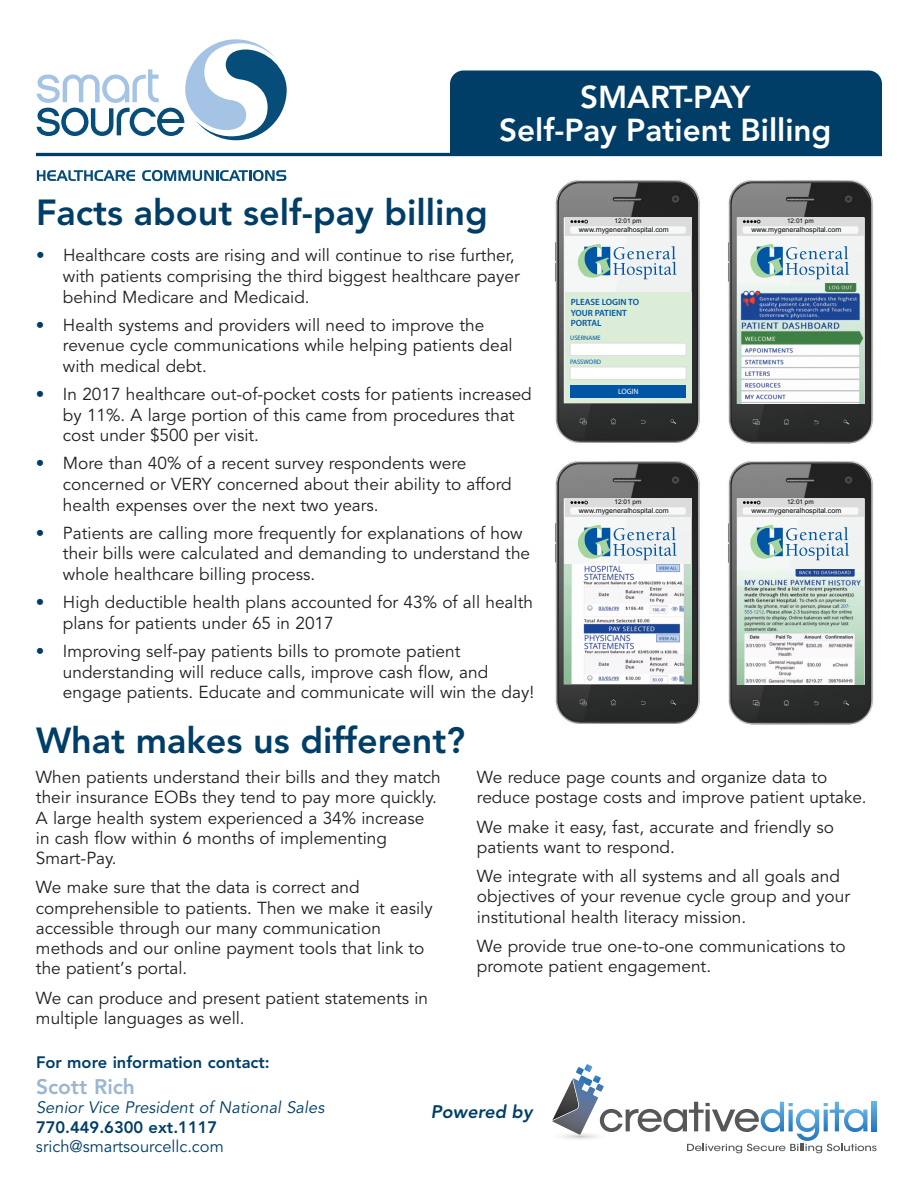
<style>
.page{position:relative;width:918px;height:1188px;background:#fff}
.page>*{position:absolute;margin:0;border:0;box-sizing:border-box;transform-origin:0 0}
.t1{font:800 36px "Avenir";color:#013e67}
.t2{font:800 31.5px/33px "Avenir";color:#fff;text-align:center}
.t3{font:800 21px "Avenir";color:#9ab6d1}
.t4{font:italic 800 18px "Avenir";letter-spacing:.005em;color:#013e67}
.t5{font:17.25px/20.2px "Avenir";color:#231f20}
.t6{font:800 16.5px "Avenir";color:#013e67}
.t7{font:italic 16.5px "Avenir";letter-spacing:.005em;color:#013e67}
.t8{font:16.5px "Avenir";color:#013e67}
.t9{font:600 9px/10.8px "Myriad Pro";color:#0155a5}
.t10{font:7.8px "Myriad Pro";color:#fff}
.t11{font:7.05px "Arial";color:#040503}
.t12{font:6.45px "Arial";color:#040503}
.t13{font:6.45px "Myriad Pro";color:#0155a5}
.s1{color:#013e67}
</style>
<div class="page">
<svg style="left:37px;top:170px;width:98px;height:11px"></svg>
<svg style="left:142px;top:170px;width:144px;height:11px"></svg>
<svg style="left:37px;top:39px;width:250px;height:101px"></svg>
<div style="left:450px;top:70px;width:432px;height:87px;background:#013e67"></div>
<hr style="left:36px;top:153px;width:846px;height:3px;background:#013e67">
<svg style="left:552px;top:1064px;width:325px;height:89px"></svg>
<img style="left:555px;top:180px;width:145px;height:263px">
<div style="left:565px;top:292px;width:126px;height:111px;background:#dbedd7"></div>
<div style="left:570px;top:385px;width:116px;height:13px;background:#0155a5"></div>
<div style="left:565px;top:217px;width:126px;height:19px;background:#dcdcdd"></div>
<div style="left:570px;top:226px;width:116px;height:8px;background:#f7f8f9;border-radius:2px"></div>
<svg style="left:570px;top:220px;width:18px;height:3px"></svg>
<div style="left:570px;top:343px;width:116px;height:13px;background:#fff"></div>
<div style="left:570px;top:343px;width:116px;height:13px;border:1px solid #dbdcdd"></div>
<div style="left:570px;top:367px;width:116px;height:12px;background:#fff"></div>
<div style="left:570px;top:367px;width:116px;height:13px;border:1px solid #dbdcdd"></div>
<svg style="left:575px;top:244px;width:102px;height:36px"></svg>
<img style="left:728px;top:180px;width:145px;height:264px">
<div style="left:737px;top:217px;width:127px;height:19px;background:#dcdcdd"></div>
<div style="left:743px;top:226px;width:115px;height:8px;background:#f7f8f9;border-radius:2px"></div>
<svg style="left:743px;top:220px;width:17px;height:3px"></svg>
<svg style="left:747px;top:244px;width:102px;height:36px"></svg>
<img style="left:737px;top:284px;width:127px;height:119px">
<img style="left:555px;top:461px;width:145px;height:263px">
<div style="left:565px;top:498px;width:126px;height:19px;background:#dcdcdd"></div>
<div style="left:570px;top:507px;width:116px;height:8px;background:#f7f8f9;border-radius:2px"></div>
<svg style="left:570px;top:501px;width:18px;height:3px"></svg>
<svg style="left:575px;top:525px;width:102px;height:36px"></svg>
<img style="left:565px;top:565px;width:126px;height:119px">
<img style="left:728px;top:461px;width:145px;height:264px">
<div style="left:737px;top:498px;width:127px;height:19px;background:#dcdcdd"></div>
<div style="left:743px;top:507px;width:115px;height:8px;background:#f7f8f9;border-radius:2px"></div>
<svg style="left:743px;top:501px;width:17px;height:3px"></svg>
<svg style="left:747px;top:525px;width:102px;height:36px"></svg>
<img style="left:737px;top:570px;width:127px;height:114px">
<h2 class="t2" style="left:499px;top:83px;width:334px">SMART-PAY<br>Self-Pay Patient Billing</h2>
<h1 class="t1" style="left:36px;top:198px;width:453px">Facts about self-pay billing</h1>
<p class="t5" style="left:63px;top:247px;width:458px;text-indent:-27px"><span class="s1">•</span> Healthcare costs are rising and will continue to rise further, with patients comprising the third biggest healthcare payer behind Medicare and Medicaid.</p>
<p class="t5" style="left:63px;top:316px;width:451px;line-height:20.7px;text-indent:-27px"><span class="s1">•</span> Health systems and providers will need to improve the revenue cycle communications while helping patients deal with medical debt.</p>
<p class="t5" style="left:63px;top:385px;width:470px;line-height:20.7px;text-indent:-27px"><span class="s1">•</span> In 2017 healthcare out-of-pocket costs for patients increased by 11%. A large portion of this came from procedures that cost under $500 per visit.</p>
<p class="t5" style="left:63px;top:455px;width:450px;text-indent:-27px"><span class="s1">•</span> More than 40% of a recent survey respondents were concerned or VERY concerned about their ability to afford health expenses over the next two years.</p>
<p class="t5" style="left:63px;top:524px;width:469px;text-indent:-27px"><span class="s1">•</span> Patients are calling more frequently for explanations of how their bills were calculated and demanding to understand the whole healthcare billing process.</p>
<p class="t5" style="left:63px;top:593px;width:471px;text-indent:-27px"><span class="s1">•</span> High deductible health plans accounted for 43% of all health plans for patients under 65 in 2017</p>
<p class="t5" style="left:63px;top:642px;width:473px;text-indent:-27px"><span class="s1">•</span> Improving self-pay patients bills to promote patient understanding will reduce calls, improve cash flow, and engage patients. Educate and communicate will win the day!</p>
<h1 class="t1" style="left:36px;top:726px;width:431px">What makes us different?</h1>
<p class="t12" style="left:615px;top:217px;width:28px">12:01 pm</p>
<p class="t11" style="left:579px;top:225px;width:91px">www.mygeneralhospital.com</p>
<p class="t9" style="left:571px;top:297px;width:70px">PLEASE LOGIN TO<br>YOUR PATIENT<br>PORTAL</p>
<p class="t13" style="left:570px;top:336px;width:32px">USERNAME</p>
<p class="t13" style="left:570px;top:359px;width:32px">PASSWORD</p>
<p class="t10" style="left:618px;top:389px;width:22px">LOGIN</p>
<p class="t12" style="left:615px;top:498px;width:28px">12:01 pm</p>
<p class="t11" style="left:579px;top:506px;width:91px">www.mygeneralhospital.com</p>
<p class="t12" style="left:787px;top:217px;width:28px">12:01 pm</p>
<p class="t11" style="left:751px;top:225px;width:91px">www.mygeneralhospital.com</p>
<p class="t12" style="left:787px;top:498px;width:28px">12:01 pm</p>
<p class="t11" style="left:751px;top:506px;width:91px">www.mygeneralhospital.com</p>
<p class="t5" style="left:36px;top:768px;width:406px">When patients understand their bills and they match their insurance EOBs they tend to pay more quickly.<br>A large health system experienced a 34% increase in cash flow within 6 months of implementing Smart-Pay.</p>
<p class="t5" style="left:36px;top:879px;width:398px">We make sure that the data is correct and comprehensible to patients. Then we make it easily accessible through our many communication methods and our online payment tools that link to the patient’s portal.</p>
<p class="t5" style="left:36px;top:989px;width:394px">We can produce and present patient statements in multiple languages as well.</p>
<p class="t5" style="left:477px;top:768px;width:391px">We reduce page counts and organize data to reduce postage costs and improve patient uptake.</p>
<p class="t5" style="left:477px;top:818px;width:358px">We make it easy, fast, accurate and friendly so patients want to respond.</p>
<p class="t5" style="left:477px;top:867px;width:375px">We integrate with all systems and all goals and objectives of your revenue cycle group and your institutional health literacy mission.</p>
<p class="t5" style="left:477px;top:937px;width:370px">We provide true one-to-one communications to promote patient engagement.</p>
<p class="t6" style="left:36px;top:1056px;width:235px">For more information contact:</p>
<p class="t3" style="left:36px;top:1078px;width:100px">Scott Rich</p>
<p class="t7" style="left:36px;top:1101px;width:290px">Senior Vice President of National Sales</p>
<p class="t6" style="left:36px;top:1120px;width:183px">770.449.6300 ext.1117</p>
<p class="t8" style="left:36px;top:1140px;width:189px">srich@smartsourcellc.com</p>
<p class="t4" style="left:431px;top:1104px;width:103px">Powered by</p>
</div>
